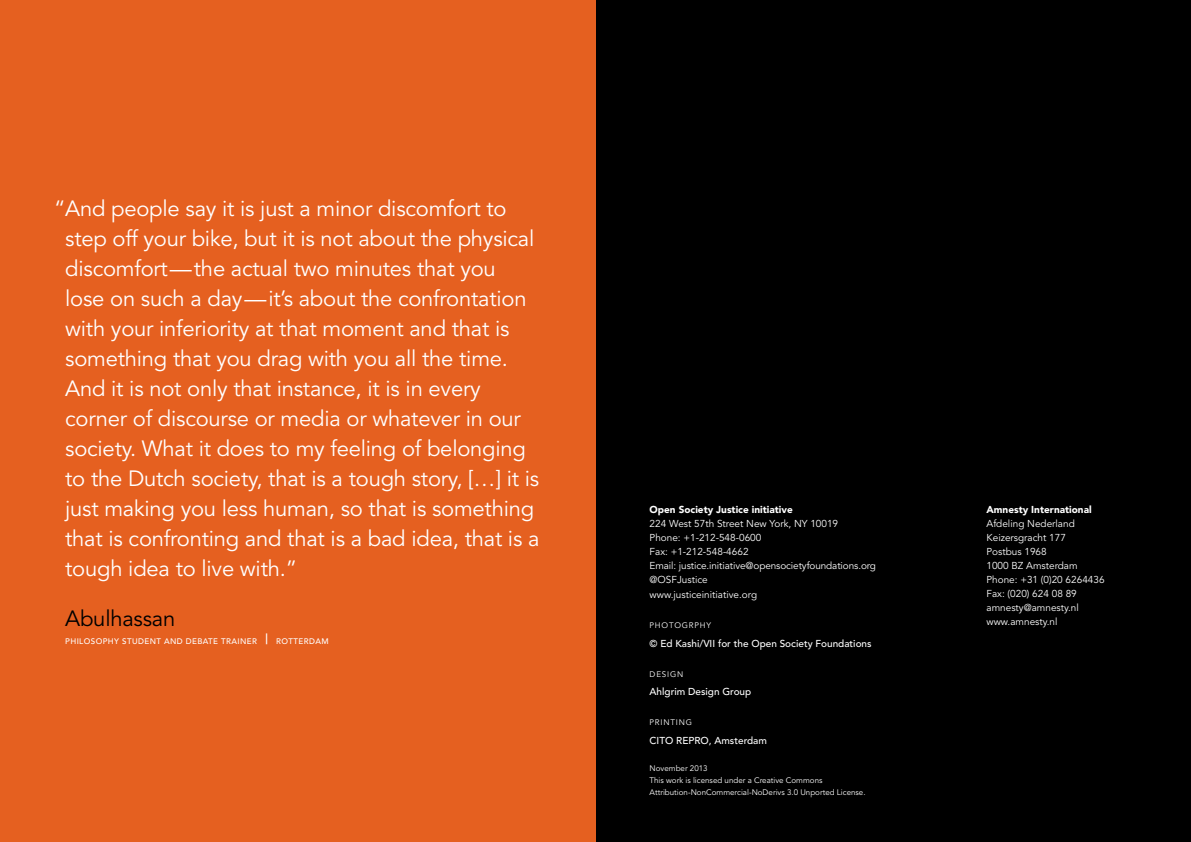
<style>
.page{position:relative;width:1191px;height:842px;background:#fff}
.page>*{position:absolute;margin:0;border:0;box-sizing:border-box;transform-origin:0 0}
.t1{font:22px/30px "Avenir";letter-spacing:-.01em;color:#fff}
.t2{font:22px "Avenir";letter-spacing:-.01em;color:#000}
.t3{font:10px/14px "Avenir";color:#fff}
.t4{font:500 10px "Avenir";color:#fff}
.t5{font:900 10px "Avenir";color:#fff}
.t6{font:8px/12px "Avenir";color:#fff}
.t7{font:500 8px "Avenir";letter-spacing:.05em;color:#fff}
.s1{font-size:14px}
</style>
<div class="page">
<div style="left:595px;top:0;width:596px;height:842px;background:#000"></div>
<div style="left:0;top:0;width:595px;height:842px;background:#e56020"></div>
<p class="t1" style="left:65px;top:194px;width:476px;text-indent:-11px">“And people say it is just a minor discomfort to step off your bike, but it is not about the physical discomfort—the actual two minutes that you lose on such a day—it’s about the confrontation with your inferiority at that moment and that is something that you drag with you all the time.<br>And it is not only that instance, it is in every corner of discourse or media or whatever in our society. What it does to my feeling of belonging to the Dutch society, that is a tough story, […] it is just making you less human, so that is something that is confronting and that is a bad idea, that is a tough idea to live with.”</p>
<p class="t2" style="left:65px;top:606px;width:112px">Abulhassan</p>
<p class="t7" style="left:65px;top:637px;width:265px">philosophy student and debate trainer <span class="s1">|</span> Rotterdam</p>
<p class="t5" style="left:649px;top:504px;width:145px">Open Society Justice initiative</p>
<p class="t3" style="left:649px;top:517px;width:228px">224 West 57th Street New York, NY 10019<br>Phone: +1-212-548-0600<br>Fax: +1-212-548-4662<br>Email: justice.initiative@opensocietyfoundations.org @OSFJustice</p>
<p class="t3" style="left:649px;top:588px;width:109px">www.justiceinitiative.org</p>
<p class="t6" style="left:649px;top:620px;width:13px">Photo</p>
<p class="t6" style="left:682px;top:620px;width:19px">grphy</p>
<p class="t4" style="left:649px;top:638px;width:223px">© Ed Kashi/VII for the Open Society Foundations</p>
<p class="t6" style="left:649px;top:668px;width:33px">Design</p>
<p class="t4" style="left:649px;top:686px;width:103px">Ahlgrim Design Group</p>
<p class="t6" style="left:649px;top:717px;width:17px">Printin</p>
<p class="t6" style="left:686px;top:717px;width:8px">g</p>
<p class="t4" style="left:649px;top:735px;width:7px">CITO</p>
<p class="t4" style="left:676px;top:735px;width:92px">RE PRO, Amsterdam</p>
<p class="t6" style="left:649px;top:762px;width:217px">November 2013<br>This work is licensed under a Creative Commons<br>Attribution-NonCommercial-NoDerivs 3.0 U nported License.</p>
<p class="t5" style="left:986px;top:504px;width:107px">Amnesty International</p>
<p class="t3" style="left:986px;top:517px;width:120px">Afdeling Nederland<br>Keizersgracht 177<br>Postbus 1968<br>1000 BZ Amsterdam<br>Phone: +31 (0)20 6264436<br>Fax: (020) 624 08 89 amnesty@amnesty.nl www.amnesty.nl</p>
</div>
